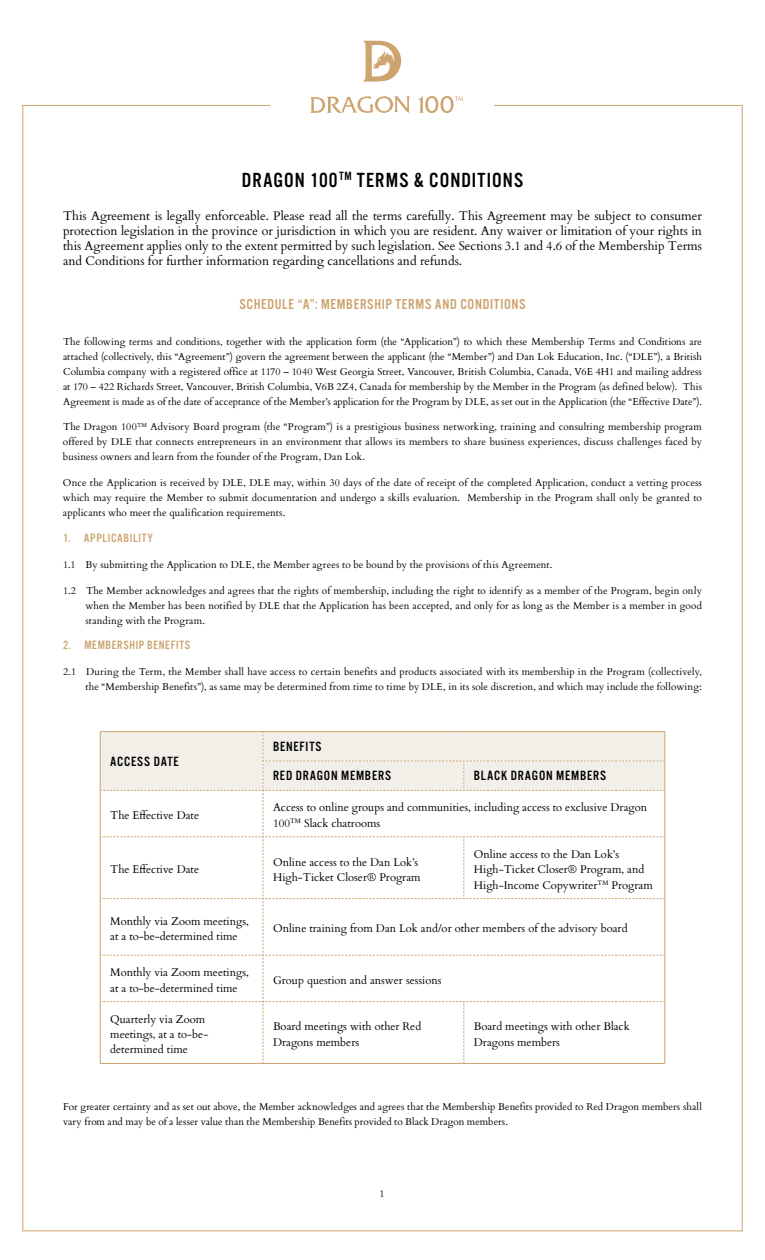
<style>
.page{position:relative;width:765px;height:1260px;background:#fff}
.page>*{position:absolute;margin:0;border:0;box-sizing:border-box;transform-origin:0 0}
.t1{font:21.25px "Alternate Got No 3 D";letter-spacing:.05em;color:#000}
.t2{font:15px "Alternate Got No 3 D";letter-spacing:.045em;color:#cca36e}
.t3{font:14px/29.4px "Alternate Got No 3 D";letter-spacing:.055em;color:#000}
.t4{font:12.5px/15px "Cardo";color:#000;text-align:justify}
.t5{font:12.5px "Alternate Got No 3 D";letter-spacing:.055em;color:#cca36e}
.t6{font:11.12px/15.4px "Cardo";color:#000}
.t7{font:10px/15px "Cardo";letter-spacing:.01em;color:#000;text-align:justify}
</style>
<div class="page">
<svg style="left:363px;top:41px;width:38px;height:41px"></svg>
<svg style="left:310px;top:96px;width:100px;height:17px"></svg>
<svg style="left:418px;top:96px;width:46px;height:17px"></svg>
<hr style="left:100px;top:731px;width:163px;height:1px;background:#cca36e">
<hr style="left:263px;top:731px;width:201px;height:1px;background:#cca36e">
<hr style="left:464px;top:731px;width:201px;height:1px;background:#cca36e">
<svg style="left:100px;top:732px;width:565px;height:331px"></svg>
<hr style="left:100px;top:790px;width:1px;height:47px;background:#cca36e">
<hr style="left:664px;top:790px;width:1px;height:47px;background:#cca36e">
<hr style="left:100px;top:837px;width:1px;height:62px;background:#cca36e">
<hr style="left:664px;top:837px;width:1px;height:62px;background:#cca36e">
<hr style="left:100px;top:899px;width:1px;height:56px;background:#cca36e">
<hr style="left:664px;top:899px;width:1px;height:56px;background:#cca36e">
<hr style="left:100px;top:955px;width:1px;height:47px;background:#cca36e">
<hr style="left:664px;top:955px;width:1px;height:47px;background:#cca36e">
<hr style="left:100px;top:1002px;width:1px;height:61px;background:#cca36e">
<hr style="left:664px;top:1002px;width:1px;height:61px;background:#cca36e">
<hr style="left:100px;top:1063px;width:163px;height:1px;background:#cca36e">
<hr style="left:263px;top:1063px;width:201px;height:1px;background:#cca36e">
<hr style="left:464px;top:1063px;width:201px;height:1px;background:#cca36e">
<h1 class="t1" style="left:242px;top:168px;width:283px">DRAGON 100<sup>TM</sup> TERMS &amp; CONDITIONS</h1>
<p class="t4" style="left:63px;top:208px;width:641px">This Agreement is legally enforceable. Please read all the terms carefully. This Agreement may be subject to consumer protection legislation in the province or jurisdiction in which you are resident. Any waiver or limitation of your rights in this Agreement applies only to the extent permitted by such legislation. See Sections 3.1 and 4.6 of the Membership Terms and Conditions for further information regarding cancellations and refunds.</p>
<h2 class="t2" style="left:239px;top:296px;width:288px">SCHEDULE “A”: MEMBERSHIP TERMS AND CONDITIONS</h2>
<p class="t7" style="left:63px;top:333px;width:641px">The following terms and conditions, together with the application form (the “Application”) to which these Membership Terms and Conditions are attached (collectively, this “Agreement”) govern the agreement between the applicant (the “Member”) and Dan Lok Education, Inc. (“DLE”), a British Columbia company with a registered office at 1170 – 1040 West Georgia Street, Vancouver, British Columbia, Canada, V6E 4H1 and mailing address at 170 – 422 Richards Street, Vancouver, British Columbia, V6B 2Z4, Canada for membership by the Member in the Program (as defined below). This Agreement is made as of the date of acceptance of the Member’s application for the Program by DLE, as set out in the Application (the “Effective Date”).</p>
<p class="t7" style="left:63px;top:419px;width:641px">The Dragon 100<sup>TM</sup> Advisory Board program (the “Program”) is a prestigious business networking, training and consulting membership program offered by DLE that connects entrepreneurs in an environment that allows its members to share business experiences, discuss challenges faced by business owners and learn from the founder of the Program, Dan Lok.</p>
<p class="t7" style="left:63px;top:475px;width:641px">Once the Application is received by DLE, DLE may, within 30 days of the date of receipt of the completed Application, conduct a vetting process which may require the Member to submit documentation and undergo a skills evaluation. Membership in the Program shall only be granted to applicants who meet the qualification requirements.</p>
<p class="t5" style="left:63px;top:531px;width:91px">1. APPLICABILITY</p>
<p class="t7" style="left:63px;top:556px;width:491px">1.1 By submitting the Application to DLE, the Member agrees to be bound by the provisions of this Agreement.</p>
<p class="t7" style="left:86px;top:582px;width:618px;text-indent:-22px">1.2 The Member acknowledges and agrees that the rights of membership, including the right to identify as a member of the Program, begin only when the Member has been notified by DLE that the Application has been accepted, and only for as long as the Member is a member in good standing with the Program.</p>
<p class="t5" style="left:63px;top:639px;width:129px">2. MEMBERSHIP BENEFITS</p>
<p class="t7" style="left:63px;top:664px;width:641px;text-align:right">2.1 During the Term, the Member shall have access to certain benefits and products associated with its membership in the Program (collectively, the “Membership Benefits”), as same may be determined from time to time by DLE, in its sole discretion, and which may include the following:</p>
<h3 class="t3" style="left:110px;top:747px;width:70px">ACCESS DATE</h3>
<h3 class="t3" style="left:273px;top:732px;width:119px">BENEFITS<br>RED DRAGON MEMBERS</h3>
<h3 class="t3" style="left:474px;top:761px;width:134px">BLACK DRAGON MEMBERS</h3>
<p class="t6" style="left:110px;top:807px;width:90px">The Effective Date</p>
<p class="t6" style="left:273px;top:799px;width:376px">Access to online groups and communities, including access to exclusive Dragon<br>100<sup>TM</sup> Slack chatrooms</p>
<p class="t6" style="left:110px;top:861px;width:90px">The Effective Date</p>
<p class="t6" style="left:273px;top:854px;width:149px">Online access to the Dan Lok’s<br>High-Ticket Closer® Program</p>
<p class="t6" style="left:474px;top:846px;width:180px">Online access to the Dan Lok’s<br>High-Ticket Closer® Program, and<br>High-Income Copywriter<sup>TM</sup> Program</p>
<p class="t6" style="left:110px;top:913px;width:140px">Monthly via Zoom meetings, at a to-be-determined time</p>
<p class="t6" style="left:273px;top:920px;width:356px">Online training from Dan Lok and/or other members of the advisory board</p>
<p class="t6" style="left:110px;top:964px;width:140px">Monthly via Zoom meetings, at a to-be-determined time</p>
<p class="t6" style="left:273px;top:972px;width:170px">Group question and answer sessions</p>
<p class="t6" style="left:110px;top:1011px;width:100px">Quarterly via Zoom meetings, at a to-be&shy;determined time</p>
<p class="t6" style="left:273px;top:1018px;width:150px">Board meetings with other Red<br>Dragons members</p>
<p class="t6" style="left:474px;top:1018px;width:157px">Board meetings with other Black<br>Dragons members</p>
<p class="t7" style="left:63px;top:1099px;width:640px">For greater certainty and as set out above, the Member acknowledges and agrees that the Membership Benefits provided to Red Dragon members shall vary from and may be of a lesser value than the Membership Benefits provided to Black Dragon members.</p>
<p class="t7" style="left:379px;top:1186px;width:7px">1</p>
</div>
